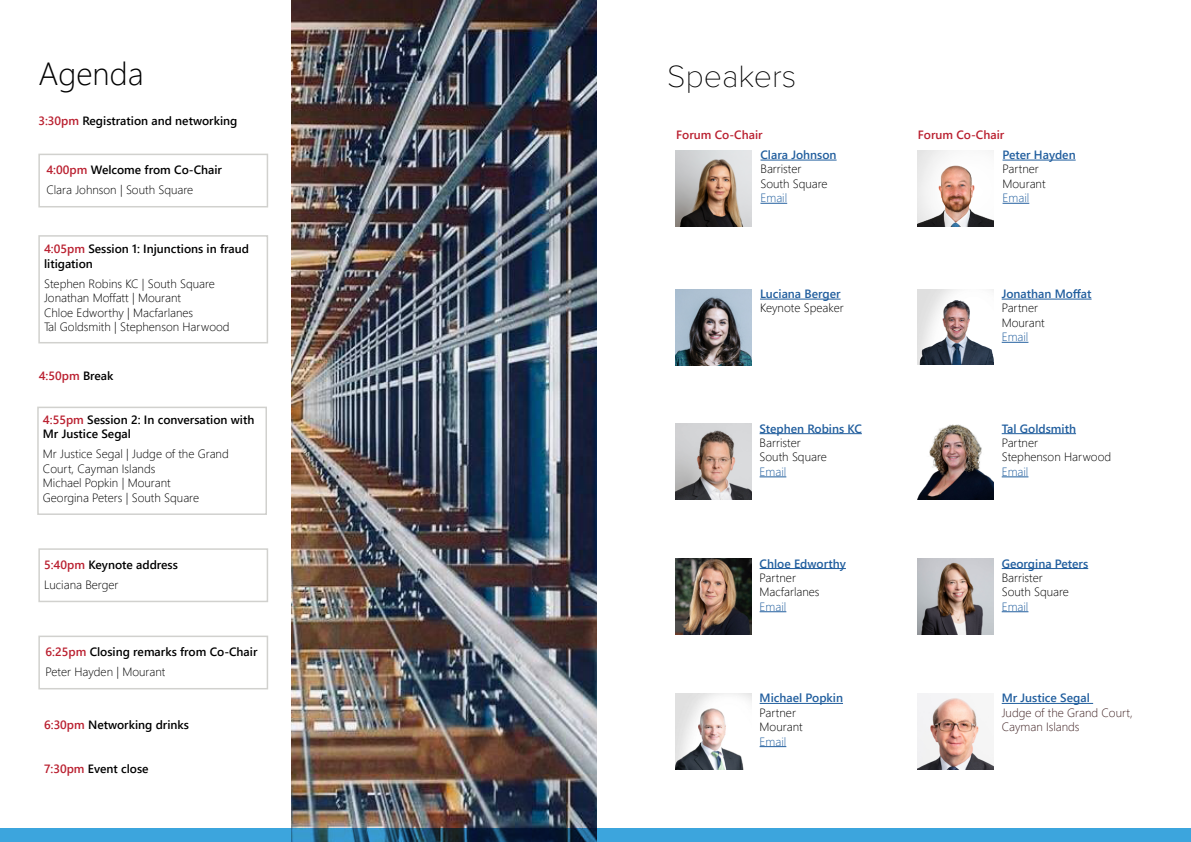
<style>
.page{position:relative;width:1191px;height:842px;background:#fff}
.page>*{position:absolute;margin:0;border:0;box-sizing:border-box;transform-origin:0 0}
.t1{font:100 32px "Proxima Nova T";color:#000}
.t2{font:300 32px "Segoe UI";color:#000}
.t3{font:300 12px/14.4px "Segoe UI";color:#000}
.t4{font:600 12px/14.4px "Segoe UI";color:#000}
.t5{font:600 12px "Segoe UI";color:#215e9e}
.t6{font:300 12px "Segoe UI";color:#215e9e}
.t7{font:600 12px "Segoe UI";color:#ba2030}
.t8{font:300 12px/14.4px "Segoe UI";color:#402324}
.s1{color:#ba2030}
.s2{font-weight:600;color:#ba2030}
.s3{font-weight:600}
.s4{color:#000}
.s5{font-weight:300}
</style>
<div class="page">
<img style="left:291px;top:0;width:305px;height:828px">
<svg style="left:0;top:828px;width:1191px;height:14px;background:#338dbf"></svg>
<div style="left:37px;top:407px;width:230px;height:108px;border:2px solid #d1d1ce"></div>
<div style="left:38px;top:548px;width:230px;height:54px;border:2px solid #d1d1ce"></div>
<div style="left:38px;top:235px;width:230px;height:108px;border:2px solid #d1d1ce"></div>
<img style="left:676px;top:150px;width:76px;height:76px">
<img style="left:918px;top:150px;width:76px;height:76px">
<img style="left:675px;top:289px;width:76px;height:76px">
<img style="left:917px;top:289px;width:76px;height:76px">
<img style="left:675px;top:424px;width:76px;height:76px">
<img style="left:917px;top:424px;width:76px;height:76px">
<img style="left:917px;top:559px;width:76px;height:76px">
<img style="left:675px;top:694px;width:76px;height:76px">
<img style="left:917px;top:694px;width:76px;height:76px">
<hr style="left:760px;top:160px;width:76px;height:1px;background:#215e9e">
<svg style="left:760px;top:203px;width:27px;height:1px"></svg>
<hr style="left:1002px;top:160px;width:73px;height:1px;background:#215e9e">
<svg style="left:1002px;top:203px;width:27px;height:1px"></svg>
<hr style="left:760px;top:299px;width:80px;height:1px;background:#215e9e">
<hr style="left:1001px;top:299px;width:90px;height:1px;background:#215e9e">
<svg style="left:1001px;top:342px;width:27px;height:1px"></svg>
<hr style="left:759px;top:433px;width:103px;height:1px;background:#215e9e">
<svg style="left:759px;top:476px;width:27px;height:1px"></svg>
<hr style="left:1001px;top:433px;width:75px;height:1px;background:#215e9e">
<svg style="left:1001px;top:476px;width:27px;height:1px"></svg>
<hr style="left:759px;top:568px;width:87px;height:1px;background:#215e9e">
<svg style="left:759px;top:611px;width:27px;height:1px"></svg>
<hr style="left:1001px;top:568px;width:87px;height:1px;background:#215e9e">
<svg style="left:1001px;top:611px;width:27px;height:1px"></svg>
<hr style="left:759px;top:703px;width:84px;height:1px;background:#215e9e">
<svg style="left:759px;top:746px;width:27px;height:1px"></svg>
<hr style="left:1001px;top:703px;width:92px;height:1px;background:#215e9e">
<img style="left:675px;top:559px;width:76px;height:75px">
<div style="left:38px;top:636px;width:230px;height:53px;border:2px solid #d1d1ce"></div>
<div style="left:38px;top:154px;width:230px;height:53px;border:2px solid #d1d1ce"></div>
<h1 class="t2" style="left:38px;top:43px;width:107px">Agenda</h1>
<p class="t4" style="left:38px;top:113px;width:200px"><span class="s1">3:30pm</span> Registration and networking</p>
<p class="t3" style="left:46px;top:159px;width:177px;line-height:20.1px"><span class="s2">4:00pm</span> <span class="s3">Welcome from Co-Chair<br></span>Clara Johnson | South Square</p>
<p class="t4" style="left:44px;top:241px;width:207px"><span class="s1">4:05pm</span> Session 1: Injunctions in fraud litigation</p>
<p class="t3" style="left:44px;top:275px;width:187px">Stephen Robins KC | South Square<br>Jonathan Moffatt | Mourant<br>Chloe Edworthy | Macfarlanes<br>Tal Goldsmith | Stephenson Harwood</p>
<p class="t7" style="left:39px;top:364px;width:76px">4:50pm <span class="s4">Break</span></p>
<p class="t4" style="left:43px;top:411px;width:213px"><span class="s1">4:55pm</span> Session 2: In conversation with<br>Mr Justice Segal</p>
<p class="t3" style="left:43px;top:446px;width:187px">Mr Justice Segal | Judge of the Grand<br>Court, Cayman Islands<br>Michael Popkin | Mourant<br>Georgina Peters | South Square</p>
<p class="t4" style="left:44px;top:554px;width:135px;line-height:20.1px"><span class="s1">5:40pm</span> Keynote address<br><span class="s5">Luciana Berger</span></p>
<p class="t4" style="left:46px;top:640px;width:213px;line-height:20.1px"><span class="s1">6:25pm</span> Closing remarks from Co-Chair<br><span class="s5">Peter Hayden | Mourant</span></p>
<p class="t4" style="left:44px;top:717px;width:146px"><span class="s1">6:30pm</span> Networking drinks</p>
<p class="t4" style="left:44px;top:760px;width:106px"><span class="s1">7:30pm</span> Event close</p>
<h1 class="t1" style="left:667px;top:52px;width:130px">Speakers</h1>
<p class="t7" style="left:676px;top:123px;width:88px">Forum Co-Chair</p>
<p class="t7" style="left:918px;top:123px;width:88px">Forum Co-Chair</p>
<p class="t5" style="left:760px;top:143px;width:78px">Clara Johnson</p>
<p class="t3" style="left:760px;top:161px;width:69px">Barrister<br>South Square</p>
<p class="t6" style="left:760px;top:187px;width:28px">Email</p>
<p class="t5" style="left:760px;top:282px;width:82px">Luciana Berger</p>
<p class="t3" style="left:760px;top:300px;width:85px">Keynote Speaker</p>
<p class="t5" style="left:759px;top:417px;width:104px">Stephen Robins KC</p>
<p class="t3" style="left:759px;top:434px;width:69px">Barrister<br>South Square</p>
<p class="t6" style="left:759px;top:460px;width:28px">Email</p>
<p class="t5" style="left:759px;top:552px;width:88px">Chloe Edworthy</p>
<p class="t3" style="left:759px;top:569px;width:61px">Partner<br>Macfarlanes</p>
<p class="t6" style="left:759px;top:595px;width:28px">Email</p>
<p class="t5" style="left:759px;top:687px;width:85px">Michael Popkin</p>
<p class="t3" style="left:759px;top:704px;width:45px">Partner<br>Mourant</p>
<p class="t6" style="left:759px;top:730px;width:28px">Email</p>
<p class="t5" style="left:1002px;top:143px;width:75px">Peter Hayden</p>
<p class="t3" style="left:1002px;top:161px;width:45px">Partner<br>Mourant</p>
<p class="t6" style="left:1002px;top:187px;width:28px">Email</p>
<p class="t5" style="left:1001px;top:282px;width:91px">Jonathan Moffat</p>
<p class="t3" style="left:1001px;top:300px;width:45px">Partner<br>Mourant</p>
<p class="t6" style="left:1001px;top:326px;width:28px">Email</p>
<p class="t5" style="left:1001px;top:417px;width:76px">Tal Goldsmith</p>
<p class="t3" style="left:1001px;top:434px;width:111px">Partner<br>Stephenson Harwood</p>
<p class="t6" style="left:1001px;top:460px;width:28px">Email</p>
<p class="t5" style="left:1001px;top:552px;width:88px">Georgina Peters</p>
<p class="t3" style="left:1001px;top:569px;width:69px">Barrister<br>South Square</p>
<p class="t6" style="left:1001px;top:595px;width:28px">Email</p>
<p class="t5" style="left:1001px;top:687px;width:90px">Mr Justice Segal</p>
<p class="t8" style="left:1001px;top:704px;width:133px">Judge of the Grand Court,<br>Cayman Islands</p>
</div>
